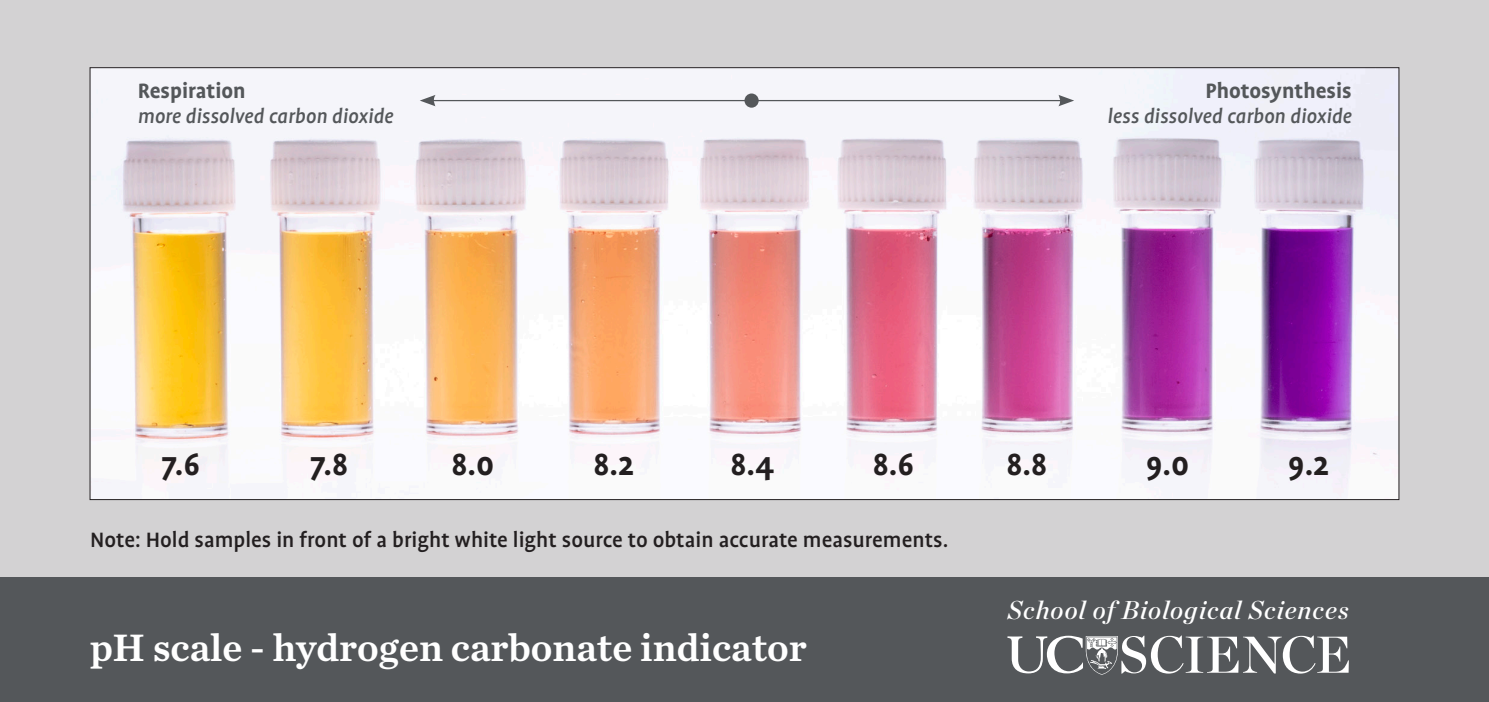
<style>
.page{position:relative;width:1489px;height:702px;background:#fff}
.page>*{position:absolute;margin:0;border:0;box-sizing:border-box;transform-origin:0 0}
.t1{font:40px "Chronicle Text G4 Semi";color:#fff}
.t2{font:700 35px "Profile Pro";color:#231f20}
.t3{font:italic 25.75px "Chronicle Display Semi";letter-spacing:.035em;color:#fff}
.t4{font:500 23.75px "Profile Pro";color:#231f20}
.t5{font:700 23.75px "Profile Pro";color:#54575a}
.t6{font:italic 500 22.5px "Profile Pro";color:#54575a}
</style>
<div class="page">
<div style="left:0;top:0;width:1488px;height:577px;background:#d3d2d3"></div>
<img style="left:92px;top:69px;width:1305px;height:429px">
<div style="left:0;top:577px;width:1488px;height:125px;background:#54575a"></div>
<svg style="left:1007px;top:635px;width:341px;height:39px"></svg>
<hr style="left:431px;top:100px;width:631px;height:1px;background:#54575a">
<svg style="left:420px;top:95px;width:15px;height:11px"></svg>
<svg style="left:1058px;top:95px;width:16px;height:11px"></svg>
<div style="left:744px;top:93px;width:14px;height:15px;background:#54575a;border-radius:50%"></div>
<p class="t5" style="left:138px;top:76px;width:109px">Respiration</p>
<p class="t6" style="left:138px;top:103px;width:257px">more dissolved carbon dioxide</p>
<p class="t5" style="left:1205px;top:76px;width:148px">Photosynthesis</p>
<p class="t6" style="left:1107px;top:103px;width:246px">less dissolved carbon dioxide</p>
<p class="t2" style="left:161px;top:443px;width:40px">7.6</p>
<p class="t2" style="left:310px;top:443px;width:40px">7.8</p>
<p class="t2" style="left:451px;top:443px;width:44px">8.0</p>
<p class="t2" style="left:593px;top:443px;width:42px">8.2</p>
<p class="t2" style="left:730px;top:443px;width:45px">8.4</p>
<p class="t2" style="left:872px;top:443px;width:43px">8.6</p>
<p class="t2" style="left:1006px;top:443px;width:42px">8.8</p>
<p class="t2" style="left:1146px;top:443px;width:45px">9.0</p>
<p class="t2" style="left:1288px;top:443px;width:42px">9.2</p>
<p class="t4" style="left:90px;top:526px;width:859px">Note: Hold samples in front of a bright white light source to obtain accurate measurements.</p>
<p class="t1" style="left:90px;top:616px;width:718px">pH scale - hydrogen carbonate indicator</p>
<p class="t3" style="left:1007px;top:589px;width:342px">School of Biological Sciences</p>
</div>
